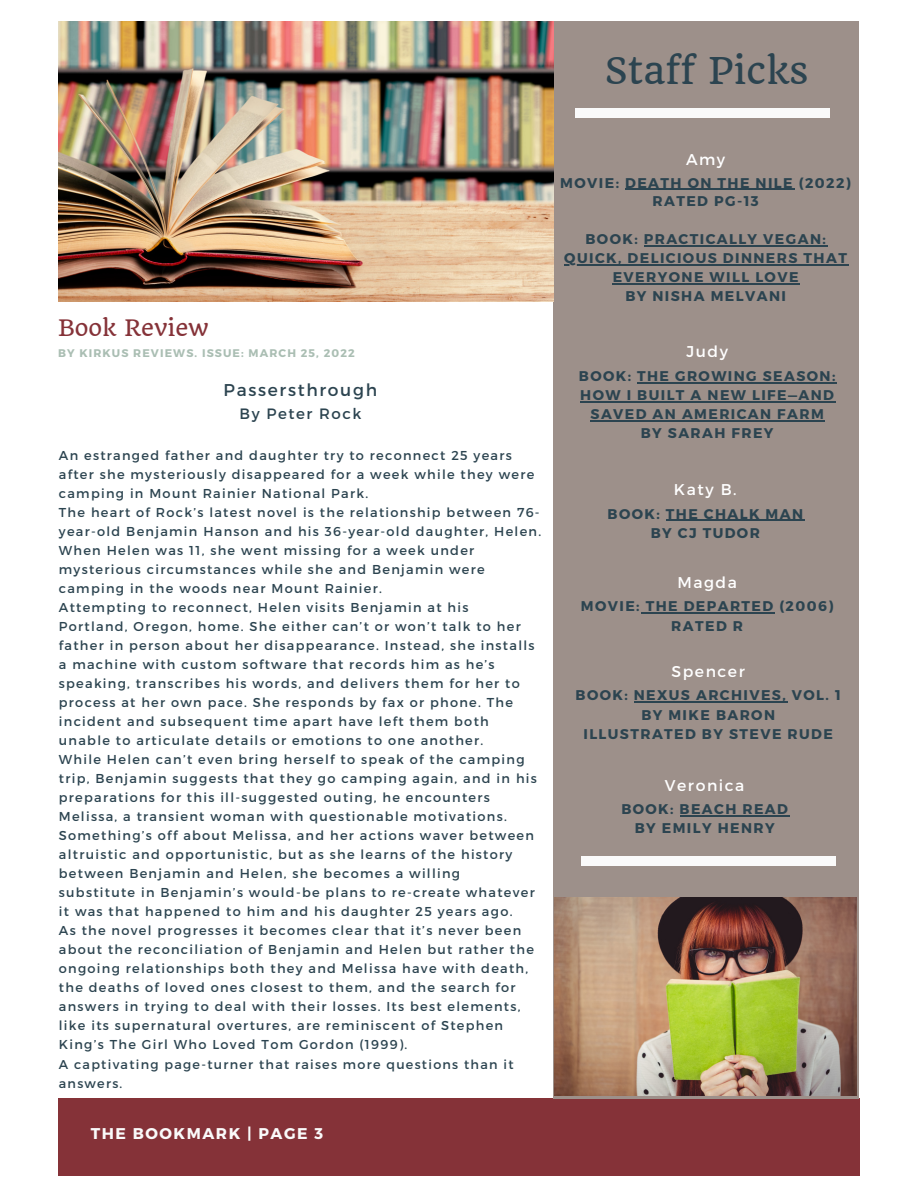
<style>
.page{position:relative;width:918px;height:1188px;background:#fff}
.page>*{position:absolute;margin:0;border:0;box-sizing:border-box;transform-origin:0 0}
.t1{font:36px "Quando";color:#2c4450}
.t2{font:22.2px "Quando";color:#853238}
.t3{font:17.1px "Montserrat";letter-spacing:.1em;color:#2c4450}
.t4{font:15.6px "Montserrat";letter-spacing:.1em;color:#fff}
.t5{font:700 15.6px "Montserrat";letter-spacing:.1em;color:#fafafa}
.t6{font:15px "Montserrat";letter-spacing:.1em;color:#2c4450}
.t7{font:700 14.1px/18.9px "Montserrat";letter-spacing:.1em;color:#2c4450;text-align:center}
.t8{font:12.9px/19px "Montserrat";letter-spacing:.1em;color:#2c4450}
.t9{font:12.75px/19px "Montserrat";letter-spacing:.1em;color:#2c4450}
.t10{font:700 11.1px "Montserrat";letter-spacing:.1em;color:#aabeb3}
</style>
<div class="page">
<div style="left:58px;top:1099px;width:801px;height:76px;background:#853238"></div>
<div style="left:553px;top:21px;width:305px;height:1078px;background:#9d908a"></div>
<div style="left:581px;top:856px;width:255px;height:9px;background:#fafafa"></div>
<div style="left:576px;top:109px;width:254px;height:9px;background:#fafafa"></div>
<img style="left:555px;top:898px;width:301px;height:198px">
<img style="left:58px;top:21px;width:495px;height:280px">
<hr style="left:680px;top:815px;width:109px;height:2px;background:#2c4450">
<hr style="left:625px;top:189px;width:169px;height:1px;background:#2c4450">
<hr style="left:644px;top:245px;width:183px;height:1px;background:#2c4450">
<hr style="left:564px;top:264px;width:284px;height:1px;background:#2c4450">
<hr style="left:613px;top:283px;width:187px;height:1px;background:#2c4450">
<hr style="left:666px;top:520px;width:138px;height:1px;background:#2c4450">
<hr style="left:634px;top:702px;width:153px;height:1px;background:#2c4450">
<hr style="left:641px;top:613px;width:134px;height:1px;background:#2c4450">
<hr style="left:637px;top:382px;width:200px;height:1px;background:#2c4450">
<hr style="left:580px;top:401px;width:256px;height:1px;background:#2c4450">
<hr style="left:591px;top:420px;width:234px;height:2px;background:#2c4450">
<p class="t1" style="left:605px;top:48px;width:206px">Staff Picks</p>
<p class="t2" style="left:58px;top:314px;width:152px">Book Review</p>
<p class="t10" style="left:58px;top:346px;width:298px">BY KIRKUS REVIEWS. ISSUE: MARCH 25, 2022</p>
<p class="t3" style="left:224px;top:379px;width:155px">Passersthrough</p>
<p class="t6" style="left:240px;top:404px;width:123px">By Peter Rock</p>
<p class="t8" style="left:59px;top:445px;width:477px">An estranged father and daughter try to reconnect 25 years after she mysteriously disappeared for a week while they were camping in Mount Rainier National Park.</p>
<p class="t8" style="left:59px;top:502px;width:484px">The heart of Rock’s latest novel is the relationship between 76- year-old Benjamin Hanson and his 36-year-old daughter, Helen.<br>When Helen was 11, she went missing for a week under mysterious circumstances while she and Benjamin were camping in the woods near Mount Rainier.</p>
<p class="t8" style="left:59px;top:597px;width:477px">Attempting to reconnect, Helen visits Benjamin at his Portland, Oregon, home. She either can’t or won’t talk to her father in person about her disappearance. Instead, she installs a machine with custom software that records him as he’s speaking, transcribes his words, and delivers them for her to process at her own pace. She responds by fax or phone. The incident and subsequent time apart have left them both unable to articulate details or emotions to one another.</p>
<p class="t8" style="left:59px;top:749px;width:480px">While Helen can’t even bring herself to speak of the camping trip, Benjamin suggests that they go camping again, and in his preparations for this ill-suggested outing, he encounters Melissa, a transient woman with questionable motivations.<br>Something’s off about Melissa, and her actions waver between altruistic and opportunistic, but as she learns of the history between Benjamin and Helen, she becomes a willing substitute in Benjamin’s would-be plans to re-create whatever it was that happened to him and his daughter 25 years ago.</p>
<p class="t8" style="left:59px;top:920px;width:477px">As the novel progresses it becomes clear that it’s never been about the reconciliation of Benjamin and Helen but rather the ongoing relationships both they and Melissa have with death, the deaths of loved ones closest to them, and the search for answers in trying to deal with their losses. Its best elements, like its supernatural overtures, are reminiscent of Stephen King’s The Girl Who Loved Tom Gordon (1999).</p>
<p class="t9" style="left:59px;top:1054px;width:456px">A captivating page-turner that raises more questions than it answers.</p>
<p class="t5" style="left:91px;top:1124px;width:234px">THE BOOKMARK | PAGE 3</p>
<p class="t4" style="left:686px;top:149px;width:41px">Amy</p>
<p class="t7" style="left:560px;top:172px;width:292px">MOVIE: DEATH ON THE NILE (2022)</p>
<p class="t7" style="left:653px;top:191px;width:108px">RATED PG-13</p>
<p class="t7" style="left:564px;top:229px;width:284px">BOOK: PRACTICALLY VEGAN:<br>QUICK, DELICIOUS DINNERS THAT<br>EVERYONE WILL LOVE</p>
<p class="t7" style="left:625px;top:286px;width:162px">BY NISHA MELVANI</p>
<p class="t4" style="left:686px;top:342px;width:43px">Judy</p>
<p class="t7" style="left:579px;top:366px;width:258px">BOOK: THE GROWING SEASON:<br>HOW I BUILT A NEW LIFE—AND<br>SAVED AN AMERICAN FARM</p>
<p class="t7" style="left:641px;top:423px;width:134px">BY SARAH FREY</p>
<p class="t4" style="left:674px;top:479px;width:64px">Katy B.</p>
<p class="t7" style="left:608px;top:503px;width:197px">BOOK: THE CHALK MAN</p>
<p class="t7" style="left:651px;top:523px;width:111px">BY CJ TUDOR</p>
<p class="t4" style="left:677px;top:572px;width:61px">Magda</p>
<p class="t7" style="left:581px;top:596px;width:254px">MOVIE: THE DEPARTED (2006)</p>
<p class="t7" style="left:671px;top:615px;width:73px">RATED R</p>
<p class="t4" style="left:672px;top:661px;width:75px">Spencer</p>
<p class="t7" style="left:576px;top:685px;width:267px">BOOK: NEXUS ARCHIVES, VOL. 1</p>
<p class="t7" style="left:641px;top:704px;width:135px">BY MIKE BARON</p>
<p class="t7" style="left:583px;top:723px;width:251px">ILLUSTRATED BY STEVE RUDE</p>
<p class="t4" style="left:665px;top:775px;width:81px">Veronica</p>
<p class="t7" style="left:621px;top:799px;width:168px">BOOK: BEACH READ</p>
<p class="t7" style="left:635px;top:818px;width:141px">BY EMILY HENRY</p>
</div>
